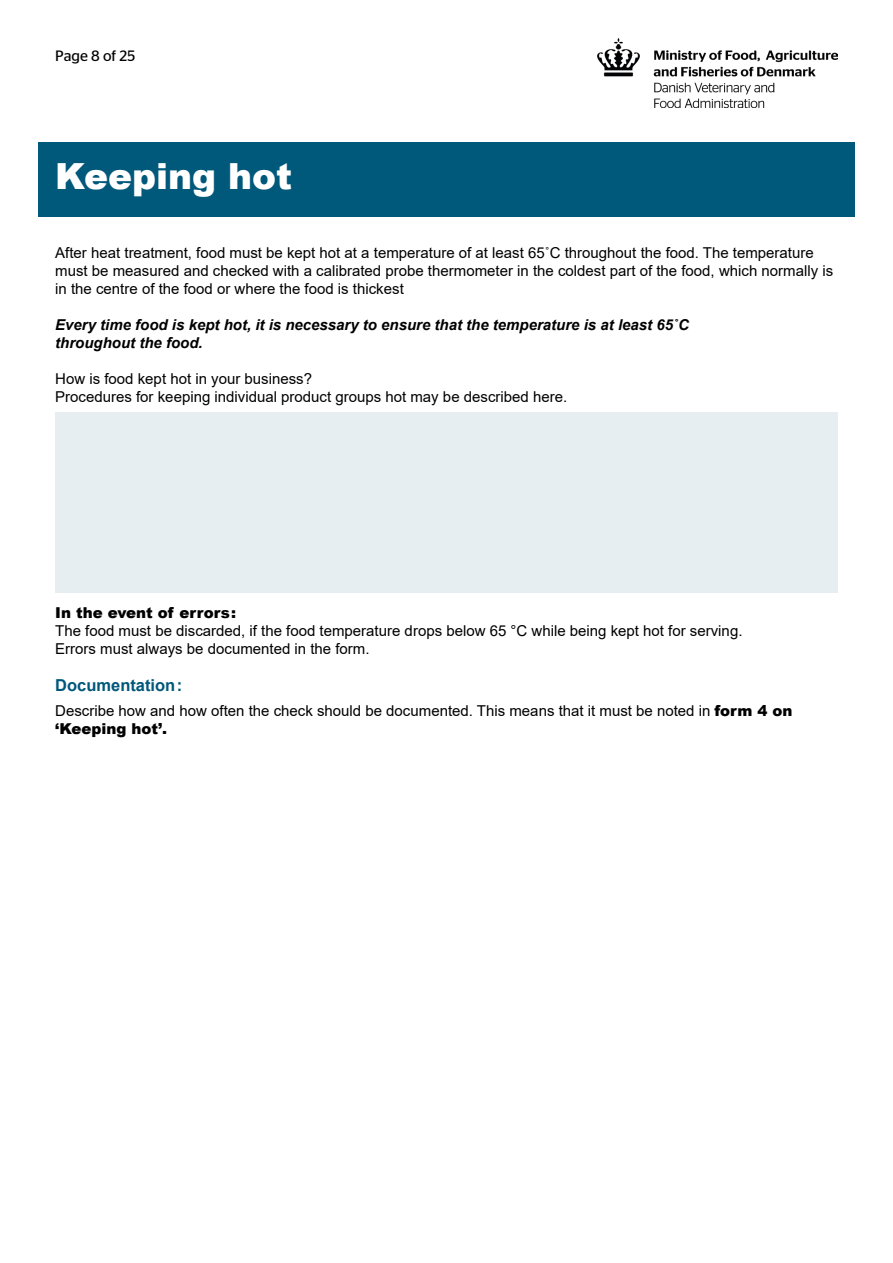
<style>
.page{position:relative;width:893px;height:1263px;background:#fff}
.page>*{position:absolute;margin:0;border:0;box-sizing:border-box;transform-origin:0 0}
.rubrik{font:900 36px "Arial";color:#fff}
.mellemrubrik{font:700 16.5px "Arial";color:#00587a}
.brød{font:15px/18px "Arial";color:#000}
.brød-2{font:italic 700 15px/18px "Arial";color:#000}
.brød-3{font:900 15px "Arial";color:#000}
.t1{font:15px "Stag Sans";color:#000}
.s1{font-weight:900}
</style>
<div class="page">
<div style="left:55px;top:413px;width:783px;height:180px;background:#e6eef1"></div>
<img style="left:598px;top:38px;width:240px;height:70px">
<div style="left:38px;top:142px;width:817px;height:75px;background:#00587a"></div>
<p class="t1" style="left:55px;top:47px;width:81px">Page 8 of 25</p>
<h2 class="rubrik" style="left:55px;top:150px;width:238px">Keeping hot</h2>
<p class="brød" style="left:55px;top:243px;width:779px">After heat treatment, food must be kept hot at a temperature of at least 65˚C throughout the food. The temperature must be measured and checked with a calibrated probe thermometer in the coldest part of the food, which normally is in the centre of the food or where the food is thickest</p>
<p class="brød-2" style="left:55px;top:316px;width:635px">Every time food is kept hot, it is necessary to ensure that the temperature is at least 65˚C throughout the food.</p>
<p class="brød" style="left:55px;top:369px;width:513px">How is food kept hot in your business?<br>Procedures for keeping individual product groups hot may be described here.</p>
<p class="brød-3" style="left:55px;top:601px;width:182px">In the event of errors :</p>
<p class="brød" style="left:55px;top:621px;width:689px">The food must be discarded, if the food temperature drops below 65 °C while being kept hot for serving.<br>Errors must always be documented in the form.</p>
<h4 class="mellemrubrik" style="left:55px;top:674px;width:128px">Documentation :</h4>
<p class="brød" style="left:55px;top:701px;width:739px">Describe how and how often the check should be documented. This means that it must be noted in <span class="s1">form 4 on ‘Keeping hot’.</span></p>
</div>
